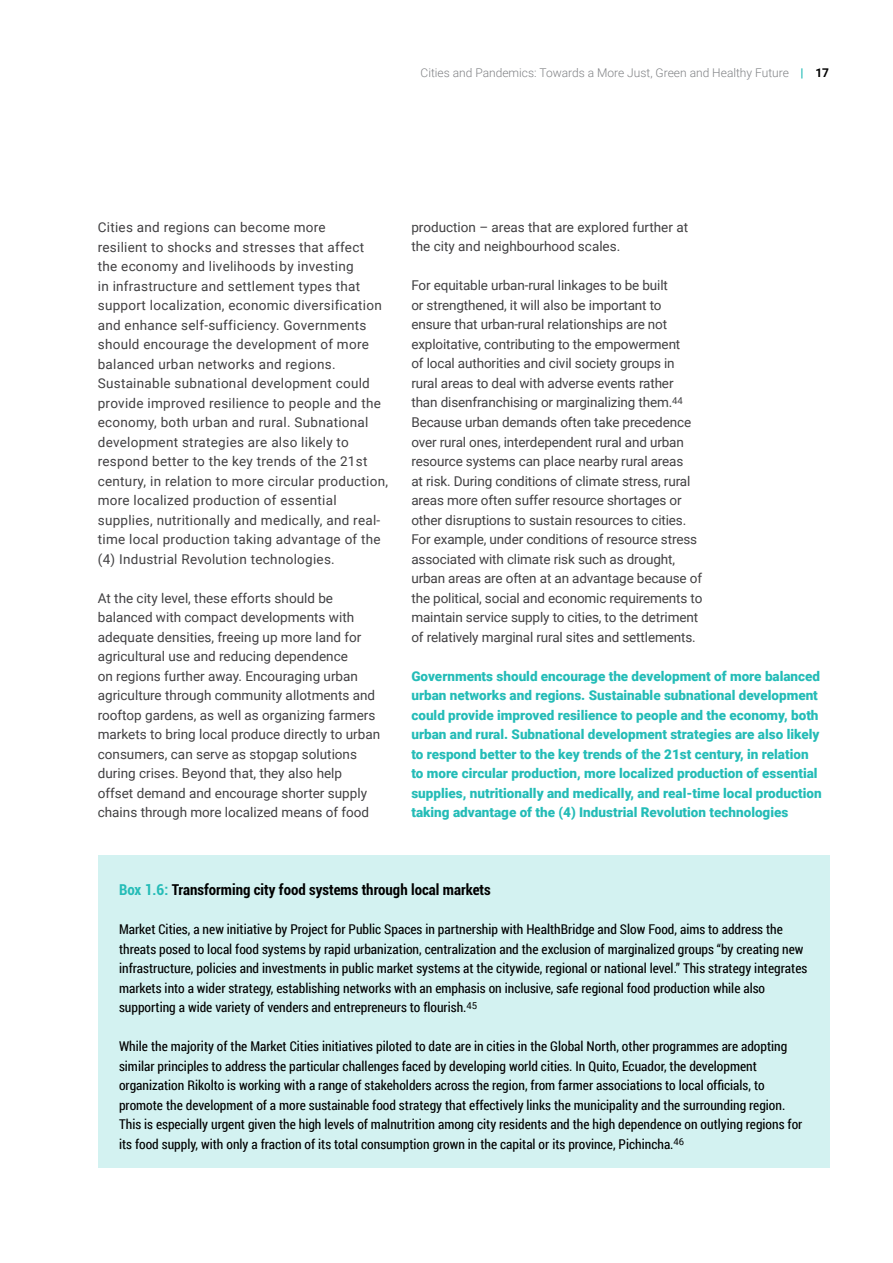
<style>
.page{position:relative;width:893px;height:1263px;background:#fff}
.page>*{position:absolute;margin:0;border:0;box-sizing:border-box;transform-origin:0 0}
.t1{font:700 condensed 15px "Roboto";color:#000}
.t2{font:13.5px/19.5px "Roboto";color:#414042}
.t3{font:13.5px/19.5px "Roboto Condensed";color:#000}
.t4{font:13.5px/19.5px "Roboto";letter-spacing:.02em;color:#414042}
.t5{font:900 13.5px/19.5px "Roboto";color:#24bcb7}
.t6{font:300 12px "Roboto";color:#808285}
.s1{font-weight:900;color:#24bcb7}
.s2{font-weight:700;color:#000}
.s3{color:#24bcb7}
</style>
<div class="page">
<div style="left:98px;top:855px;width:731px;height:312px;background:#d3f2f1"></div>
<p class="t6" style="left:421px;top:64px;width:410px">Cities and Pandemics: Towards a More Just, Green and Healthy Future <span class="s1">|</span> <span class="s2">17</span></p>
<p class="t4" style="left:98px;top:217px;width:292px">Cities and regions can become more<br>resilient to shocks and stresses that affect<br>the economy and livelihoods by investing<br>in infrastructure and settlement types that support localization, economic diversification and enhance self-sufficiency. Governments should encourage the development of more balanced urban networks and regions.<br>Sustainable subnational development could provide improved resilience to people and the economy, both urban and rural. Subnational development strategies are also likely to respond better to the key trends of the 21st century, in relation to more circular production, more localized production of essential supplies, nutritionally and medically, and real&shy;time local production taking advantage of the (4) Industrial Revolution technologies.</p>
<p class="t2" style="left:98px;top:587px;width:284px">At the city level, these efforts should be balanced with compact developments with adequate densities, freeing up more land for agricultural use and reducing dependence<br>on regions further away. Encouraging urban agriculture through community allotments and rooftop gardens, as well as organizing farmers markets to bring local produce directly to urban consumers, can serve as stopgap solutions during crises. Beyond that, they also help offset demand and encourage shorter supply chains through more localized means of food</p>
<p class="t2" style="left:411px;top:217px;width:278px">production – areas that are explored further at the city and neighbourhood scales.</p>
<p class="t2" style="left:411px;top:275px;width:292px">For equitable urban-rural linkages to be built<br>or strengthened, it will also be important to ensure that urban-rural relationships are not exploitative, contributing to the empowerment<br>of local authorities and civil society groups in rural areas to deal with adverse events rather than disenfranchising or marginalizing them.<sup>44<br></sup>Because urban demands often take precedence over rural ones, interdependent rural and urban resource systems can place nearby rural areas<br>at risk. During conditions of climate stress, rural areas more often suffer resource shortages or other disruptions to sustain resources to cities.<br>For example, under conditions of resource stress associated with climate risk such as drought, urban areas are often at an advantage because of the political, social and economic requirements to maintain service supply to cities, to the detriment of relatively marginal rural sites and settlements.</p>
<p class="t5" style="left:411px;top:666px;width:412px">Governments should encourage the development of more balanced urban networks and regions. Sustainable subnational development could provide improved resilience to people and the economy, both urban and rural. Subnational development strategies are also likely to respond better to the key trends of the 21st century, in relation to more circular production, more localized production of essential supplies, nutritionally and medically, and real-time local production taking advantage of the (4) Industrial Revolution technologies</p>
<p class="t1" style="left:119px;top:879px;width:373px"><span class="s3">Box 1.6:</span> Transforming city food systems through local markets</p>
<p class="t3" style="left:119px;top:919px;width:690px">Market Cities, a new initiative by Project for Public Spaces in partnership with HealthBridge and Slow Food, aims to address the threats posed to local food systems by rapid urbanization, centralization and the exclusion of marginalized groups “by creating new infrastructure, policies and investments in public market systems at the citywide, regional or national level.” This strategy integrates markets into a wider strategy, establishing networks with an emphasis on inclusive, safe regional food production while also supporting a wide variety of venders and entrepreneurs to flourish.<sup>45</sup></p>
<p class="t3" style="left:119px;top:1036px;width:685px">While the majority of the Market Cities initiatives piloted to date are in cities in the Global North, other programmes are adopting similar principles to address the particular challenges faced by developing world cities. In Quito, Ecuador, the development organization Rikolto is working with a range of stakeholders across the region, from farmer associations to local officials, to promote the development of a more sustainable food strategy that effectively links the municipality and the surrounding region.<br>This is especially urgent given the high levels of malnutrition among city residents and the high dependence on outlying regions for its food supply, with only a fraction of its total consumption grown in the capital or its province, Pichincha.<sup>46</sup></p>
</div>
